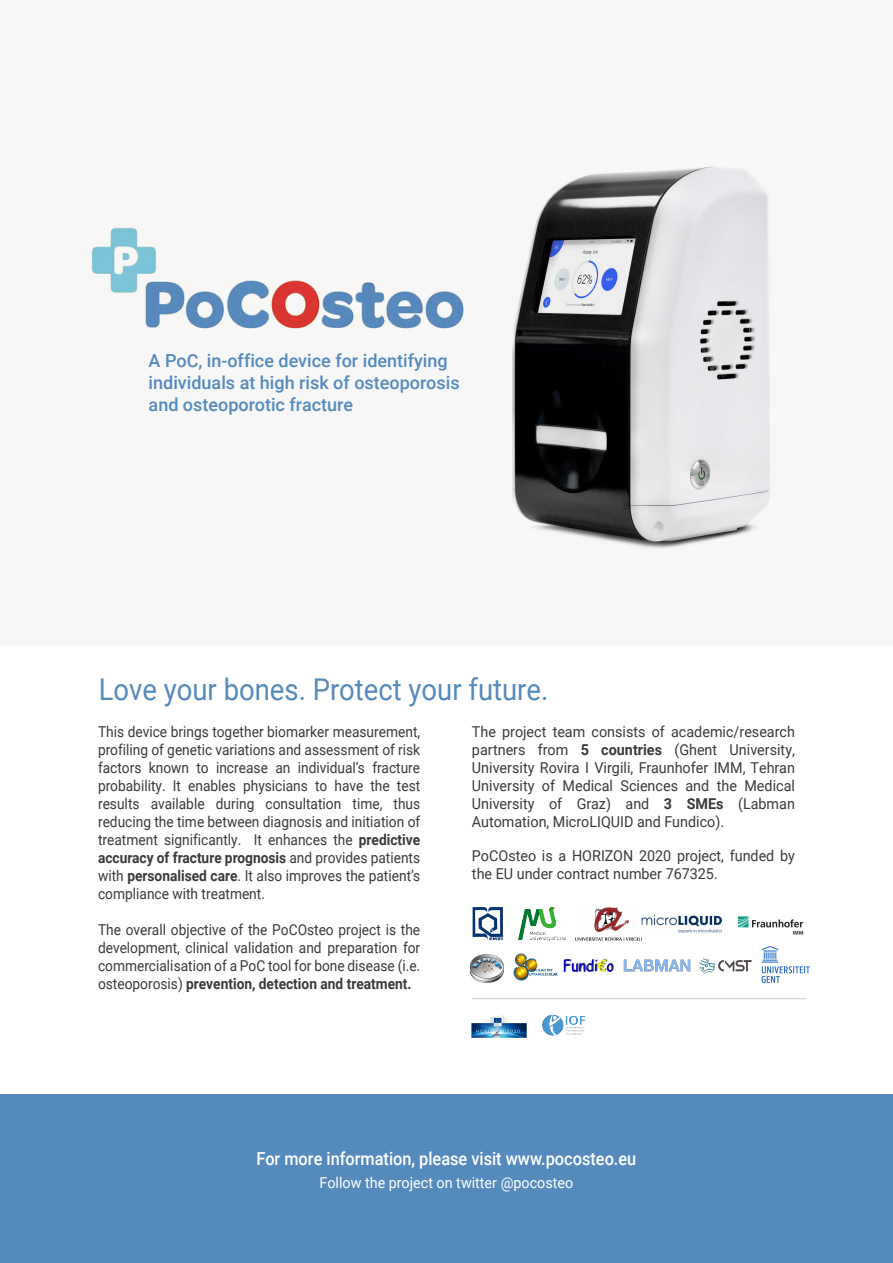
<style>
.page{position:relative;width:893px;height:1263px;background:#fff}
.page>*{position:absolute;margin:0;border:0;box-sizing:border-box;transform-origin:0 0}
.t1{font:30px "Roboto";color:#558abd;scale:.92 1}
.t2{font:500 18px/21.6px "Roboto";color:#558abd}
.t3{font:500 18px "Roboto";color:#fff;scale:.91 1}
.t4{font:15px/18px "Roboto";color:#3a3a3a;text-align:justify;scale:.92 1}
.t5{font:15px/18px "Roboto";color:#3a3a3a;text-align:justify;scale:.96 1}
.t6{font:15px "Roboto";color:#fff;scale:.96 1}
.s1{font-weight:700}
</style>
<div class="page">
<div style="left:0;top:0;width:893px;height:645px;background:#f7f7f7"></div>
<img style="left:512px;top:166px;width:258px;height:383px">
<div style="left:0;top:1094px;width:893px;height:169px;background:#558abd"></div>
<img style="left:472px;top:907px;width:47px;height:33px">
<img style="left:761px;top:946px;width:49px;height:37px">
<img style="left:641px;top:915px;width:81px;height:26px">
<img style="left:575px;top:907px;width:65px;height:33px">
<img style="left:513px;top:953px;width:45px;height:28px">
<img style="left:699px;top:958px;width:53px;height:16px">
<img style="left:737px;top:916px;width:67px;height:19px">
<img style="left:563px;top:959px;width:51px;height:14px">
<img style="left:469px;top:954px;width:35px;height:28px">
<img style="left:623px;top:959px;width:68px;height:13px">
<img style="left:472px;top:1015px;width:55px;height:23px">
<img style="left:542px;top:1014px;width:43px;height:22px">
<img style="left:91px;top:227px;width:373px;height:102px">
<img style="left:519px;top:907px;width:46px;height:33px">
<hr style="left:472px;top:998px;width:334px;height:1px;background:#d8d8d8">
<p class="t2" style="left:149px;top:350px;width:313px">A PoC, in-office device for identifying individuals at high risk of osteoporosis and osteoporotic fracture</p>
<h1 class="t1" style="left:99px;top:668px;width:490px">Love your bones. Protect your future.</h1>
<p class="t4" style="left:98px;top:722px;width:352px">This device brings together biomarker measurement, profiling of genetic variations and assessment of risk factors known to increase an individual’s fracture probability. It enables physicians to have the test results available during consultation time, thus reducing the time between diagnosis and initiation of treatment significantly. It enhances the <span class="s1">predictive accuracy of fracture prognosis</span> and provides patients with <span class="s1">personalised care</span>. It also improves the patient’s compliance with treatment.</p>
<p class="t5" style="left:472px;top:722px;width:338px">The project team consists of academic/research partners from <span class="s1">5 countries</span> (Ghent University, University Rovira I Virgili, Fraunhofer IMM, Tehran University of Medical Sciences and the Medical University of Graz) and <span class="s1">3 SMEs</span> (Labman Automation, MicroLIQUID and Fundico).</p>
<p class="t5" style="left:472px;top:846px;width:338px">PoCOsteo is a HORIZON 2020 project, funded by the EU under contract number 767325.</p>
<p class="t4" style="left:98px;top:920px;width:352px">The overall objective of the PoCOsteo project is the development, clinical validation and preparation for commercialisation of a PoC tool for bone disease (i.e. osteoporosis) <span class="s1">prevention, detection and treatment.</span></p>
<p class="t3" style="left:257px;top:1146px;width:419px">For more information, please visit www.pocosteo.eu</p>
<p class="t6" style="left:320px;top:1172px;width:266px">Follow the project on twitter @pocosteo</p>
</div>
